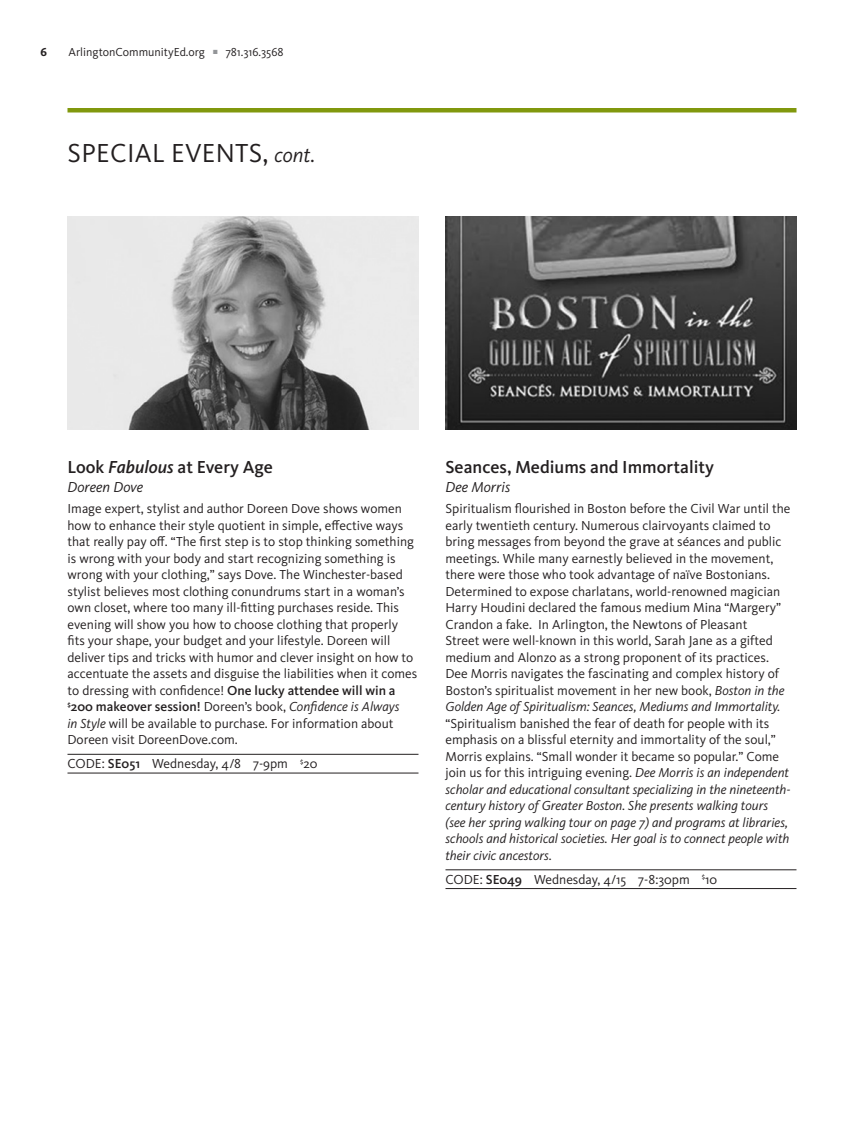
<style>
.page{position:relative;width:864px;height:1134px;background:#fff}
.page>*{position:absolute;margin:0;border:0;box-sizing:border-box;transform-origin:0 0}
.Section_Head{font:27px "Kievit OT";letter-spacing:.01em;color:#231f20}
.Course_Title{font:500 18px "Kievit OT";color:#231f20}
.Course_Instructor{font:italic 15px "Kievit OT";color:#231f20}
.Course_Section_Info{font:13.5px/16.5px "Kievit OT";color:#231f20}
.t1{font:12px "Kievit OT";color:#231f20}
.t2{font:700 12px "Kievit OT";color:#231f20}
.s1{color:#939598}
.s2{font-style:italic;font-size:21px}
.s3{font-style:italic}
.s4{font-weight:500}
</style>
<div class="page">
<hr style="left:68px;top:754px;width:350px;height:1px;background:#231f20">
<hr style="left:68px;top:773px;width:350px;height:1px;background:#231f20">
<hr style="left:68px;top:108px;width:728px;height:4px;background:#81980d">
<img style="left:68px;top:216px;width:350px;height:213px">
<img style="left:446px;top:216px;width:351px;height:213px">
<hr style="left:446px;top:869px;width:350px;height:1px;background:#231f20">
<hr style="left:446px;top:888px;width:350px;height:1px;background:#231f20">
<p class="t2" style="left:40px;top:44px;width:8px">6</p>
<p class="t1" style="left:69px;top:44px;width:216px">ArlingtonCommunityEd.org <span class="s1">■</span> 781.316.3568</p>
<p class="Section_Head" style="left:68px;top:137px;width:249px">SPECIAL EVENTS, <span class="s2">cont.</span></p>
<p class="Course_Title" style="left:68px;top:456px;width:207px">Look <span class="s3">Fabulous</span> at Every Age</p>
<p class="Course_Instructor" style="left:68px;top:478px;width:77px">Doreen Dove</p>
<p class="Course_Section_Info" style="left:68px;top:500px;width:351px">Image expert, stylist and author Doreen Dove shows women how to enhance their style quotient in simple, effective ways that really pay off. “The first step is to stop thinking something is wrong with your body and start recognizing something is wrong with your clothing,” says Dove. The Winchester-based stylist believes most clothing conundrums start in a woman’s own closet, where too many ill-fitting purchases reside. This evening will show you how to choose clothing that properly fits your shape, your budget and your lifestyle. Doreen will deliver tips and tricks with humor and clever insight on how to accentuate the assets and disguise the liabilities when it comes to dressing with confidence! <span class="s4">One lucky attendee will win a </span><sup>$</sup><span class="s4">200 makeover session!</span> Doreen’s book, <span class="s3">Confidence is Always<br>in Style</span> will be available to purchase. For information about Doreen visit DoreenDove.com.</p>
<p class="Course_Section_Info" style="left:68px;top:755px;width:252px">CODE: <span class="s4">SE051</span> Wednesday, 4/8 7-9pm <sup>$</sup>20</p>
<p class="Course_Title" style="left:446px;top:456px;width:270px">Seances, Mediums and Immortality</p>
<p class="Course_Instructor" style="left:446px;top:478px;width:66px">Dee Morris</p>
<p class="Course_Section_Info" style="left:446px;top:500px;width:347px">Spiritualism flourished in Boston before the Civil War until the early twentieth century. Numerous clairvoyants claimed to bring messages from beyond the grave at séances and public meetings. While many earnestly believed in the movement, there were those who took advantage of naïve Bostonians.<br>Determined to expose charlatans, world-renowned magician Harry Houdini declared the famous medium Mina “Margery” Crandon a fake. In Arlington, the Newtons of Pleasant<br>Street were well-known in this world, Sarah Jane as a gifted medium and Alonzo as a strong proponent of its practices.<br>Dee Morris navigates the fascinating and complex history of Boston’s spiritualist movement in her new book, <span class="s3">Boston in the Golden Age of Spiritualism: Seances, Mediums and Immortality. </span>“Spiritualism banished the fear of death for people with its emphasis on a blissful eternity and immortality of the soul,” Morris explains. “Small wonder it became so popular.” Come join us for this intriguing evening. <span class="s3">Dee Morris is an independent scholar and educational consultant specializing in the nineteenth&shy;century history of Greater Boston. She presents walking tours (see her spring walking tour on page 7) and programs at libraries, schools and historical societies. Her goal is to connect people with their civic ancestors.</span></p>
<p class="Course_Section_Info" style="left:446px;top:871px;width:273px">CODE: <span class="s4">SE049</span> Wednesday, 4/15 7-8:30pm <sup>$</sup>10</p>
</div>
